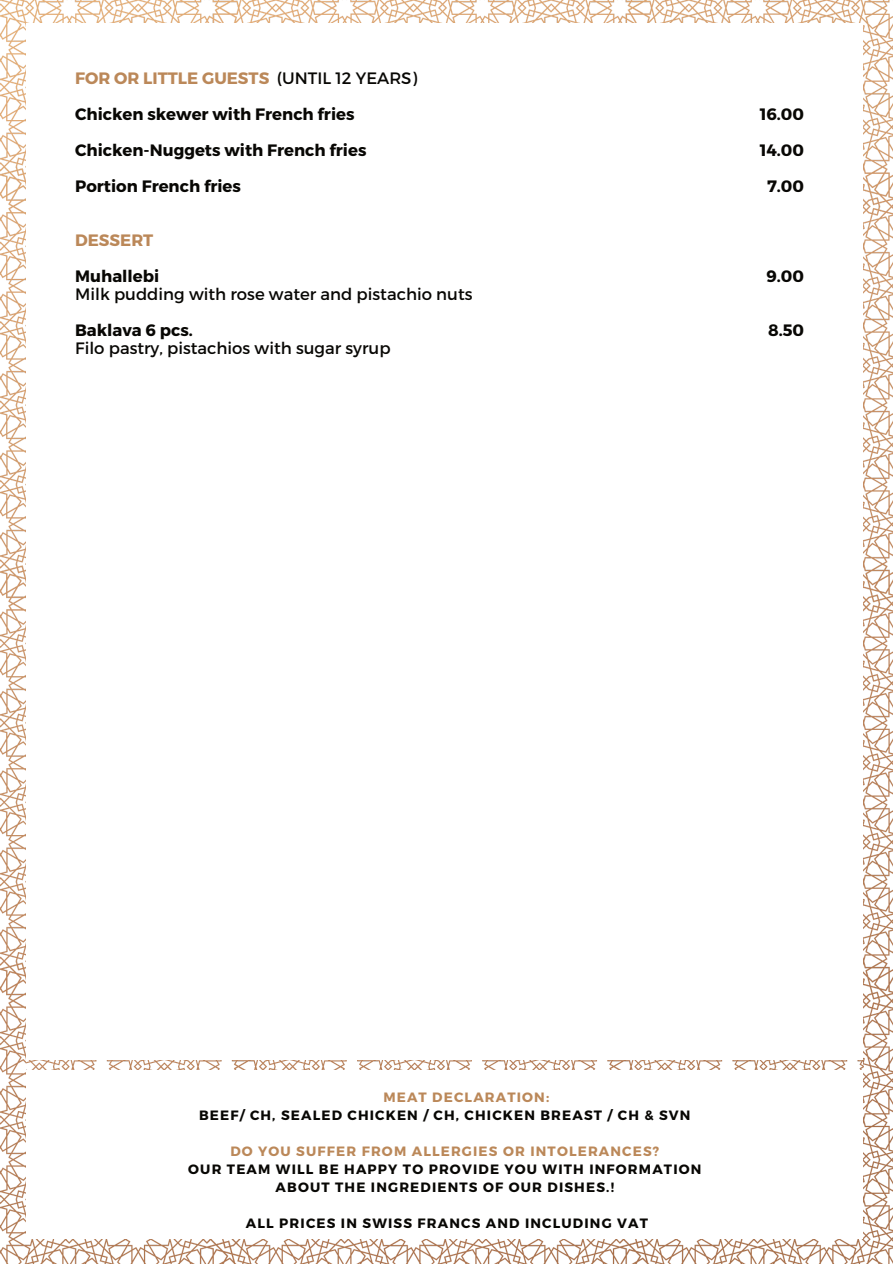
<style>
.page{position:relative;width:893px;height:1264px;background:#fff}
.page>*{position:absolute;margin:0;border:0;box-sizing:border-box;transform-origin:0 0}
.t1{font:700 16.5px/36px "Montserrat";color:#080704;text-align:center}
.t2{font:16.5px "Montserrat";color:#080704}
.t3{font:700 16.5px "Montserrat";color:#bb8859}
.t4{font:700 13.5px/18px "Montserrat";letter-spacing:.085em;color:#080704;text-align:center}
.t5{font:700 13.5px "Montserrat";letter-spacing:.085em;color:#bb8859}
.s1{color:#bb8859}
.s2{font-weight:400}
</style>
<div class="page">
<img style="left:0;top:0;width:892px;height:1263px">
<div style="left:27px;top:23px;width:836px;height:1215px;background:#fff"></div>
<img style="left:27px;top:1060px;width:835px;height:9px">
<p class="t1" style="left:75px;top:60px;width:343px;text-align:left"><span class="s1">FOR OR LITTLE GUESTS</span> <span class="s2">(UNTIL 12 YEARS)<br></span>Chicken skewer with French fries<br>Chicken-Nuggets with French fries<br>Portion French fries</p>
<p class="t3" style="left:75px;top:229px;width:80px">DESSERT</p>
<p class="t1" style="left:75px;top:258px;width:85px">Muhallebi</p>
<p class="t2" style="left:75px;top:284px;width:399px">Milk pudding with rose water and pistachio nuts</p>
<p class="t1" style="left:75px;top:312px;width:119px">Baklava 6 pcs.</p>
<p class="t2" style="left:75px;top:338px;width:317px">Filo pastry, pistachios with sugar syrup</p>
<p class="t1" style="left:759px;top:97px;width:46px">16.00<br>14.00<br>7.00</p>
<p class="t1" style="left:766px;top:259px;width:39px">9.00</p>
<p class="t1" style="left:768px;top:313px;width:37px">8.50</p>
<p class="t5" style="left:383px;top:1088px;width:167px">MEAT DECLARATION:</p>
<p class="t4" style="left:199px;top:1105px;width:493px">BEEF/ CH, SEALED CHICKEN / CH, CHICKEN BREAST / CH &amp; SVN</p>
<p class="t5" style="left:230px;top:1142px;width:430px">DO YOU SUFFER FROM ALLERGIES OR INTOLERANCES?</p>
<p class="t4" style="left:188px;top:1159px;width:514px">OUR TEAM WILL BE HAPPY TO PROVIDE YOU WITH INFORMATION<br>ABOUT THE INGREDIENTS OF OUR DISHES.!</p>
<p class="t4" style="left:246px;top:1213px;width:403px">ALL PRICES IN SWISS FRANCS AND INCLUDING VAT</p>
</div>
